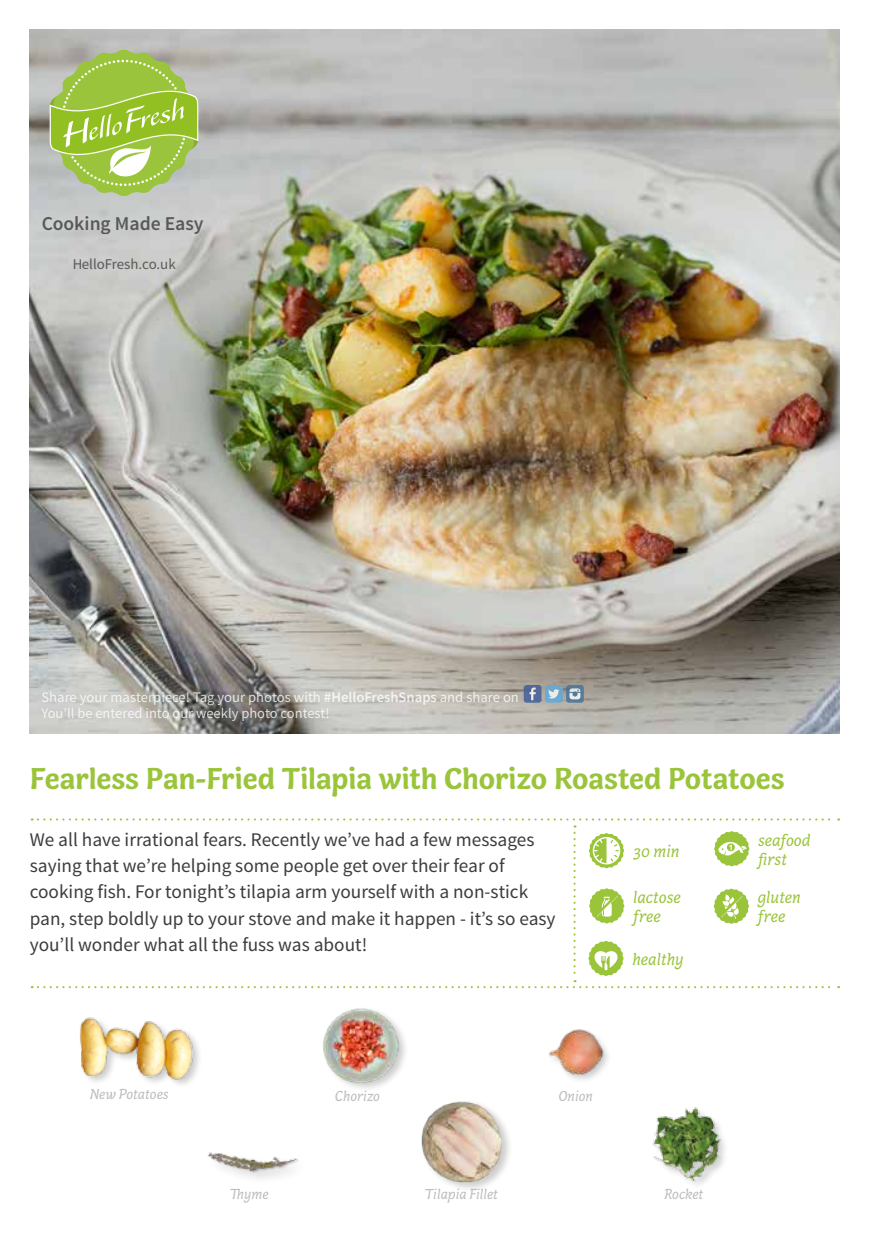
<style>
.page{position:relative;width:869px;height:1241px;background:#fff}
.page>*{position:absolute;margin:0;border:0;box-sizing:border-box;transform-origin:0 0}
.t1{font:700 30.97px "Capucine Basic";letter-spacing:-.005em;color:#9ac43a}
.t2{font:600 19.6px "Source Sans Pro";color:#3c3c3b}
.t3{font:19.25px/26.2px "Source Sans Pro";color:#3c3c3b}
.t4{font:italic 17.5px/18.6px "Capucine Basic";color:#9ac43a}
.t5{font:italic 14.88px "Capucine Basic";color:#bcbcbc}
.t6{font:14.88px "Source Sans Pro";color:#3c3c3b}
.t7{font:14.53px/16.4px "Source Sans Pro";color:#fff}
.s1{font-weight:600}
</style>
<div class="page">
<img style="left:30px;top:30px;width:808px;height:703px">
<div style="left:523px;top:685px;width:18px;height:17px;background:#536a9b;border-radius:3px"></div>
<svg style="left:529px;top:687px;width:6px;height:13px"></svg>
<svg style="left:566px;top:685px;width:17px;height:17px"></svg>
<svg style="left:569px;top:688px;width:11px;height:11px"></svg>
<div style="left:544px;top:685px;width:18px;height:17px;background:#6da8d0;border-radius:3px"></div>
<svg style="left:548px;top:689px;width:11px;height:9px"></svg>
<svg style="left:50px;top:50px;width:148px;height:146px;background:#aac767"></svg>
<svg style="left:32px;top:818px;width:806px;height:170px"></svg>
<div style="left:79px;top:1015px;width:124px;height:73px;background:#000;opacity:.2"></div>
<img style="left:79px;top:1015px;width:116px;height:70px">
<img style="left:323px;top:1008px;width:82px;height:81px">
<img style="left:548px;top:1029px;width:60px;height:51px">
<div style="left:420px;top:1098px;width:93px;height:94px;background:#000;opacity:.2"></div>
<img style="left:420px;top:1099px;width:84px;height:87px">
<img style="left:207px;top:1152px;width:92px;height:27px">
<img style="left:652px;top:1107px;width:73px;height:78px">
<p class="t2" style="left:41px;top:211px;width:163px">Cooking Made Easy</p>
<p class="t6" style="left:72px;top:255px;width:105px">HelloFresh.co.uk</p>
<p class="t7" style="left:41px;top:688px;width:478px">Share your masterpiece! Tag your photos with <span class="s1">#HelloFreshSnaps</span> and share on<br>You’ll be entered into our weekly photo contest!</p>
<h1 class="t1" style="left:30px;top:755px;width:756px">Fearless Pan-Fried Tilapia with Chorizo Roasted Potatoes</h1>
<p class="t3" style="left:30px;top:826px;width:527px">We all have irrational fears. Recently we’ve had a few messages saying that we’re helping some people get over their fear of cooking fish. For tonight’s tilapia arm yourself with a non-stick pan, step boldly up to your stove and make it happen - it’s so easy you’ll wonder what all the fuss was about!</p>
<p class="t4" style="left:757px;top:831px;width:54px">seafood first</p>
<p class="t4" style="left:633px;top:842px;width:48px">30 min</p>
<p class="t4" style="left:632px;top:888px;width:49px">lactose free</p>
<p class="t4" style="left:757px;top:889px;width:45px">gluten free</p>
<p class="t4" style="left:632px;top:950px;width:53px">healthy</p>
<p class="t5" style="left:90px;top:1083px;width:80px">New Potatoes</p>
<p class="t5" style="left:334px;top:1085px;width:47px">Chorizo</p>
<p class="t5" style="left:558px;top:1085px;width:36px">Onion</p>
<p class="t5" style="left:230px;top:1183px;width:40px">Thyme</p>
<p class="t5" style="left:424px;top:1183px;width:75px">Tilapia Fillet</p>
<p class="t5" style="left:663px;top:1183px;width:41px">Rocket</p>
</div>
